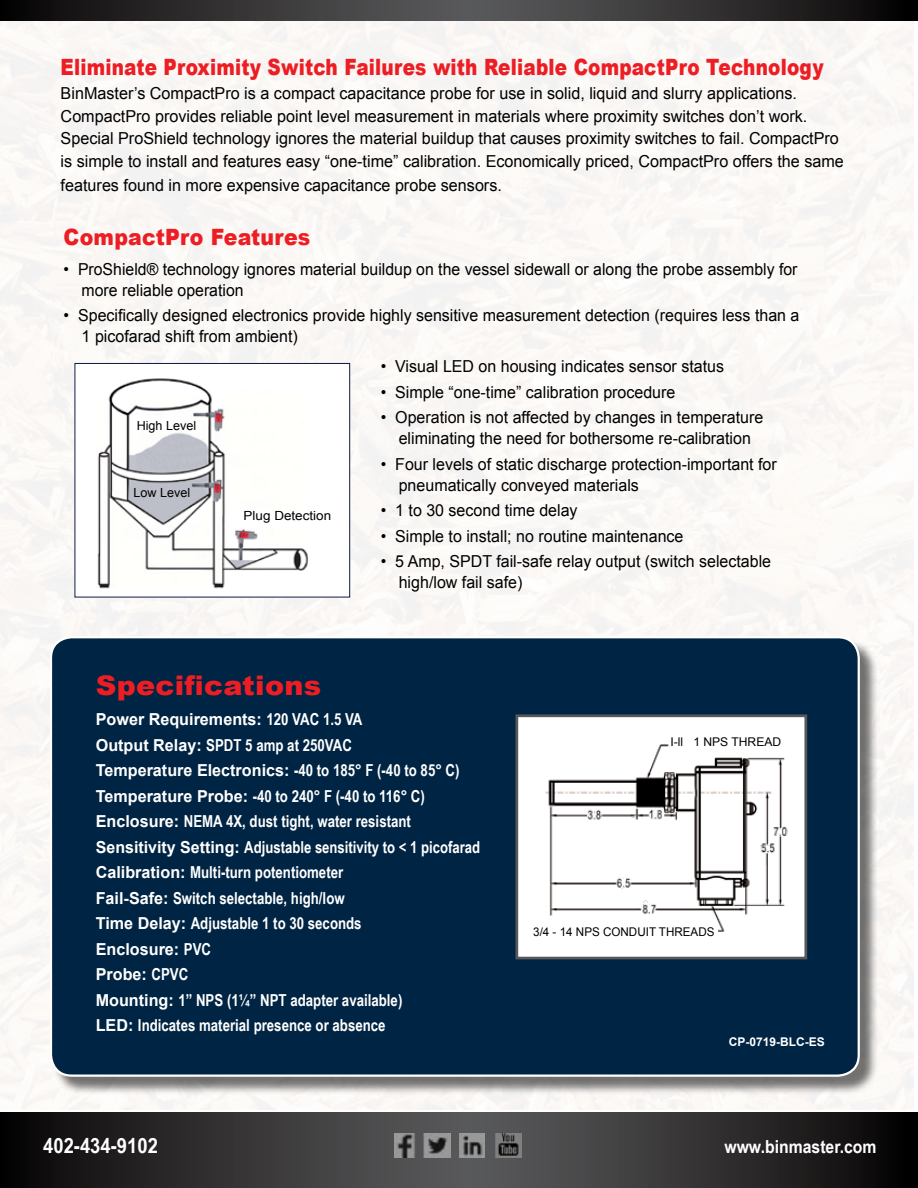
<style>
.page{position:relative;width:918px;height:1188px;background:#fff}
.page>*{position:absolute;margin:0;border:0;box-sizing:border-box;transform-origin:0 0}
.t1{font:900 27px "Arial";letter-spacing:.01em;color:#ed1d24;scale:1.06 1}
.t2{font:900 22.5px "Arial";letter-spacing:.01em;color:#ed1d24;scale:.82 1}
.t3{font:900 22.5px "Arial";letter-spacing:.01em;color:#ed1d24;scale:.91 1}
.t4{font:700 21px "Arial Narrow";color:#fff;scale:1.07 1}
.t5{font:700 18px "Arial Narrow";color:#fff;scale:1.07 1}
.t6{font:16.5px/21px "Arial";color:#000}
.t7{font:700 16.5px/25.5px "Arial Narrow";color:#fff}
.t8{font:16.5px/21px "Arial";color:#000;scale:.96 1}
.t9{font:700 16.5px/25.5px "Arial";color:#fff}
.t10{font:12.6px "Arial";color:#000101}
.t11{font:12.6px "Arial";color:#000101;scale:1.07 1}
.t12{font:12px "Arial";color:#000101}
.t13{font:700 12px "Arial";color:#fff}
.s1{font-family:"Arial Narrow"}
.s2{font-family:"Arial"}
</style>
<div class="page">
<div style="left:0;top:18px;width:918px;height:1105px;background:#fbf8f5"></div>
<div style="left:52px;top:639px;width:826px;height:456px;background:#000;opacity:.55"></div>
<div style="left:51px;top:637px;width:808px;height:439px;background:#002443;border-radius:21px"></div>
<div style="left:50px;top:636px;width:810px;height:441px;border:2px solid #fff;border-radius:21px"></div>
<svg style="left:0;top:1112px;width:918px;height:76px;background:#313031"></svg>
<svg style="left:0;top:0;width:918px;height:21px;background:#323132"></svg>
<img style="left:395px;top:1134px;width:20px;height:24px">
<img style="left:494px;top:1134px;width:27px;height:24px">
<img style="left:459px;top:1134px;width:26px;height:24px">
<img style="left:424px;top:1134px;width:26px;height:24px">
<div style="left:517px;top:716px;width:289px;height:242px;background:#fff"></div>
<img style="left:545px;top:744px;width:243px;height:188px">
<div style="left:516px;top:714px;width:291px;height:245px;border:3px solid #58595b"></div>
<img style="left:97px;top:378px;width:211px;height:211px">
<div style="left:75px;top:363px;width:275px;height:234px;border:1px solid #0c193e"></div>
<div style="left:670px;top:737px;width:134px;height:13px;background:#fff"></div>
<div style="left:533px;top:928px;width:185px;height:14px;background:#fff"></div>
<h2 class="t2" style="left:61px;top:51px;width:932px">Eliminate Proximity Switch Failures with Reliable CompactPro Technology</h2>
<p class="t6" style="left:61px;top:82px;width:785px;line-height:22.5px">BinMaster’s CompactPro is a compact capacitance probe for use in solid, liquid and slurry applications.<br>CompactPro provides reliable point level measurement in materials where proximity switches don’t work.<br>Special ProShield technology ignores the material buildup that causes proximity switches to fail. CompactPro is simple to install and features easy “one-time” calibration. Economically priced, CompactPro offers the same</p>
<p class="t6" style="left:61px;top:175px;width:443px">features found in more expensive capacitance probe sensors.</p>
<h2 class="t3" style="left:64px;top:220px;width:273px">CompactPro Features</h2>
<p class="t8" style="left:82px;top:258px;width:747px;text-indent:-18px">• ProShield® technology ignores material buildup on the vessel sidewall or along the probe assembly for more reliable operation</p>
<p class="t6" style="left:82px;top:305px;width:719px;text-indent:-18px">• Specifically designed electronics provide highly sensitive measurement detection (requires less than a<br>1 picofarad shift from ambient)</p>
<p class="t10" style="left:137px;top:417px;width:61px">High Level</p>
<p class="t10" style="left:134px;top:484px;width:58px">Low Level</p>
<p class="t11" style="left:244px;top:508px;width:83px">Plug Detection</p>
<p class="t6" style="left:381px;top:356px;width:345px">• Visual LED on housing indicates sensor status</p>
<p class="t6" style="left:381px;top:381px;width:296px">• Simple “one-time” calibration procedure</p>
<p class="t6" style="left:381px;top:407px;width:384px;text-align:center">• Operation is not affected by changes in temperature eliminating the need for bothersome re-calibration</p>
<p class="t6" style="left:399px;top:453px;width:380px;text-indent:-18px">• Four levels of static discharge protection-important for pneumatically conveyed materials</p>
<p class="t6" style="left:381px;top:500px;width:198px">• 1 to 30 second time delay</p>
<p class="t6" style="left:381px;top:525px;width:304px">• Simple to install; no routine maintenance</p>
<p class="t6" style="left:399px;top:551px;width:374px;text-indent:-18px">• 5 Amp, SPDT fail-safe relay output (switch selectable high/low fail safe)</p>
<h1 class="t1" style="left:96px;top:666px;width:214px">Specifications</h1>
<p class="t9" style="left:96px;top:707px;width:268px">Power Requirements: <span class="s1">120 VAC 1.5 VA</span></p>
<p class="t7" style="left:96px;top:731px;width:258px"><span class="s2">Output Relay:</span> SPDT 5 amp at 250VAC</p>
<p class="t9" style="left:96px;top:758px;width:365px">Temperature Electronics: <span class="s1">-40 to 185° F (-40 to 85° C)</span></p>
<p class="t7" style="left:96px;top:782px;width:386px"><span class="s2">Temperature Probe:</span> -40 to 240° F (-40 to 116° C)<br><span class="s2">Enclosure:</span> NEMA 4X, dust tight, water resistant <span class="s2">Sensitivity Setting:</span> Adjustable sensitivity to &lt; 1 picofarad <span class="s2">Calibration:</span> Multi-turn potentiometer<br><span class="s2">Fail-Safe:</span> Switch selectable, high/low<br><span class="s2">Time Delay:</span> Adjustable 1 to 30 seconds</p>
<p class="t9" style="left:96px;top:937px;width:117px">Enclosure: <span class="s1">PVC<br></span>Probe: <span class="s1">CPVC</span></p>
<p class="t7" style="left:96px;top:986px;width:308px"><span class="s2">Mounting:</span> 1” NPS (1¼” NPT adapter available)<br><span class="s2">LED:</span> Indicates material presence or absence</p>
<p class="t12" style="left:670px;top:734px;width:112px">I-ll 1 NPS THREAD</p>
<p class="t12" style="left:533px;top:924px;width:183px">3/4 - 14 NPS CONDUIT THREADS</p>
<p class="t13" style="left:729px;top:1034px;width:98px">CP-0719-BLC-ES</p>
<p class="t4" style="left:43px;top:1130px;width:109px">402-434-9102</p>
<p class="t5" style="left:724px;top:1133px;width:144px">www.binmaster.com</p>
</div>
